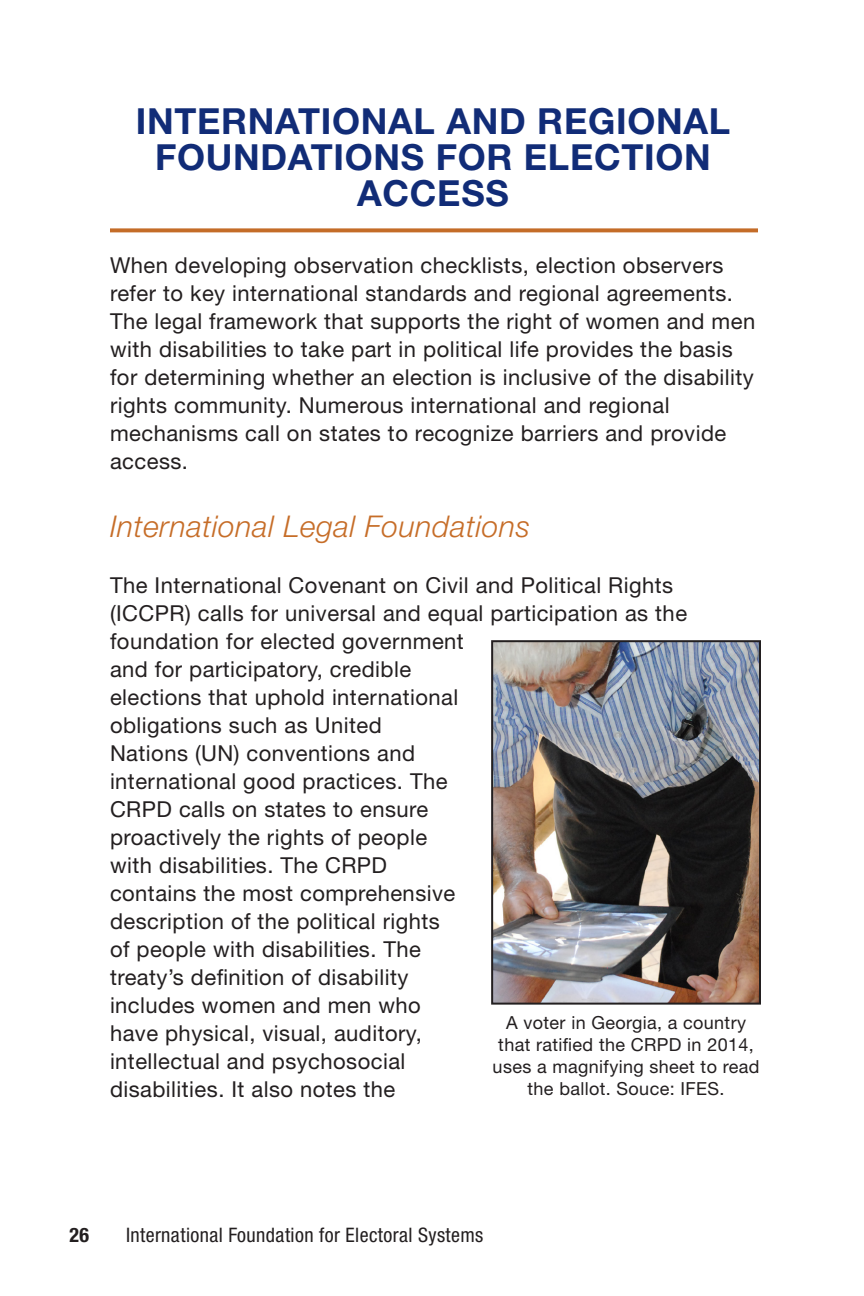
<style>
.page{position:relative;width:864px;height:1296px;background:#fff}
.page>*{position:absolute;margin:0;border:0;box-sizing:border-box;transform-origin:0 0}
.t1{font:700 36px/36px "Helvetica Neue LT Std";letter-spacing:.02em;color:#112c77;text-align:center}
.t2{font:italic 300 30px "Helvetica Neue LT Std";letter-spacing:.02em;color:#c66d28}
.t3{font:22px/28px "Helvetica Neue LT Std";letter-spacing:.02em;color:#231f20}
.t4{font:condensed 20px "Helvetica Neue LT Std";letter-spacing:.02em;color:#231f20}
.t5{font:700 condensed 20px "Helvetica Neue LT Std";color:#231f20}
.t6{font:18px/22px "Helvetica Neue LT Std";letter-spacing:.02em;color:#231f20;text-align:center}
</style>
<div class="page">
<svg style="left:110px;top:228px;width:648px;height:4px;background:#c97a3d"></svg>
<img style="left:494px;top:643px;width:264px;height:359px">
<div style="left:491px;top:640px;width:270px;height:365px;border:2px solid #231f20"></div>
<h2 class="t1" style="left:136px;top:102px;width:596px">INTERNATIONAL AND REGIONAL<br>FOUNDATIONS FOR ELECTION<br>ACCESS</h2>
<p class="t3" style="left:110px;top:250px;width:647px">When developing observation checklists, election observers refer to key international standards and regional agreements.<br>The legal framework that supports the right of women and men with disabilities to take part in political life provides the basis for determining whether an election is inclusive of the disability rights community. Numerous international and regional mechanisms call on states to recognize barriers and provide access.</p>
<h3 class="t2" style="left:110px;top:508px;width:422px">International Legal Foundations</h3>
<p class="t3" style="left:110px;top:570px;width:579px">The International Covenant on Civil and Political Rights (ICCPR) calls for universal and equal participation as the foundation for elected government<br>and for participatory, credible<br>elections that uphold international<br>obligations such as United<br>Nations (UN) conventions and<br>international good practices. The<br>CRPD calls on states to ensure<br>proactively the rights of people<br>with disabilities. The CRPD<br>contains the most comprehensive<br>description of the political rights<br>of people with disabilities. The<br>treaty’s definition of disability<br>includes women and men who<br>have physical, visual, auditory,<br>intellectual and psychosocial<br>disabilities. It also notes the</p>
<p class="t6" style="left:493px;top:1012px;width:268px">A voter in Georgia, a country that ratified the CRPD in 2014, uses a magnifying sheet to read the ballot. Souce: IFES.</p>
<p class="t5" style="left:70px;top:1222px;width:21px">26</p>
<p class="t4" style="left:126px;top:1223px;width:359px">International Foundation for Electoral Systems</p>
</div>
